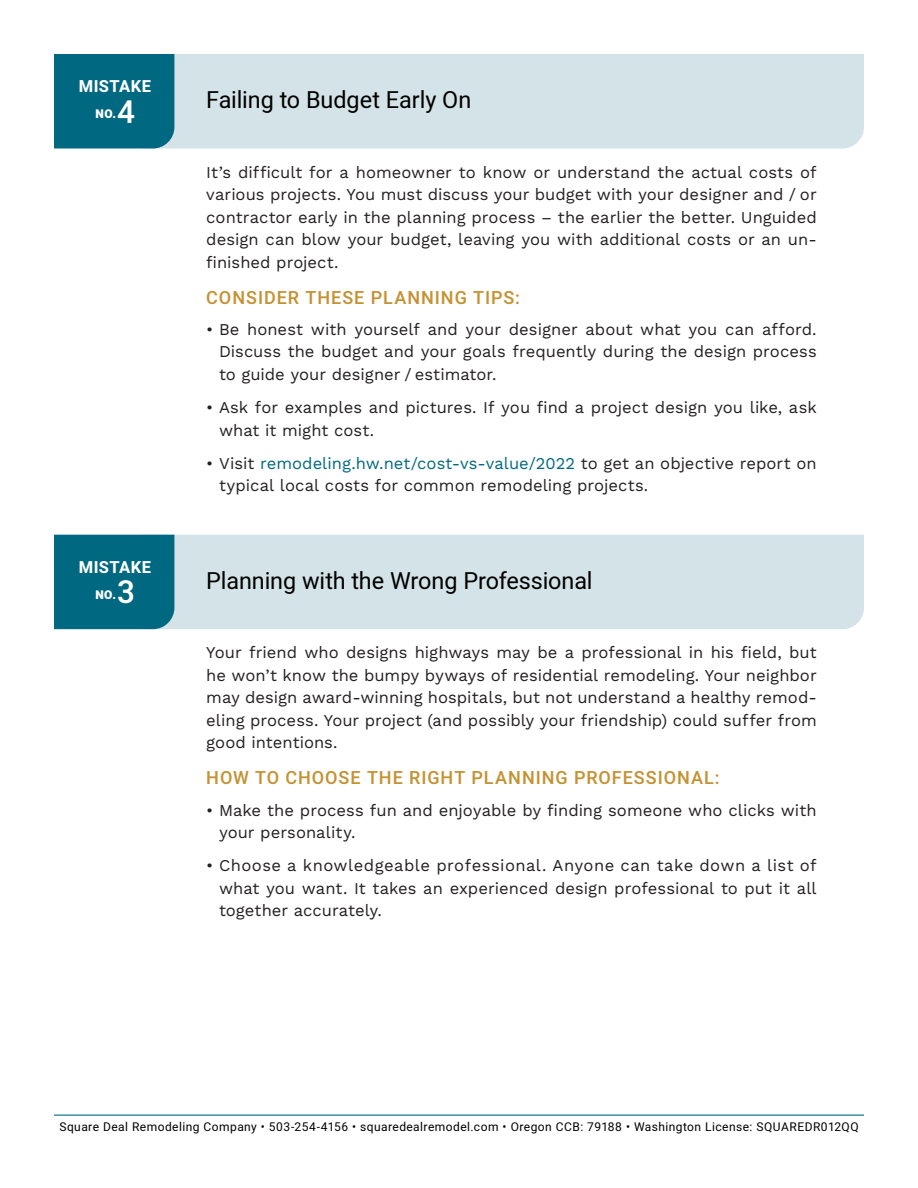
<style>
.page{position:relative;width:918px;height:1188px;background:#fff}
.page>*{position:absolute;margin:0;border:0;box-sizing:border-box;transform-origin:0 0}
.t1{font:500 31.5px "Heebo";color:#fff}
.new_mistake_header{font:23.4px "Heebo";letter-spacing:-.005em;color:#000}
.bullet_header{font:500 18px "Heebo";letter-spacing:.055em;color:#c59233}
.new_bullets{font:16.5px/22.5px "Work Sans";color:#231f20}
.para{font:16.5px/22.5px "Work Sans";color:#231f20;text-align:justify}
.t2{font:700 16.5px "Heebo";letter-spacing:.03em;color:#fff}
.t3{font:12px "Heebo";letter-spacing:.035em;color:#000}
.t4{font:900 12px "Heebo";color:#fff}
.s1{color:#006880}
</style>
<div class="page">
<div style="left:174px;top:54px;width:690px;height:95px;background:#d4e3e7"></div>
<div style="left:54px;top:54px;width:120px;height:95px;background:#006880"></div>
<div style="left:174px;top:535px;width:690px;height:94px;background:#d4e3e7"></div>
<div style="left:54px;top:535px;width:120px;height:94px;background:#006880"></div>
<hr style="left:54px;top:1115px;width:810px;height:1px;background:#006880">
<p class="t2" style="left:79px;top:75px;width:74px">MISTAKE</p>
<p class="t4" style="left:96px;top:106px;width:22px">NO.</p>
<p class="t1" style="left:117px;top:90px;width:19px">4</p>
<p class="t2" style="left:79px;top:555px;width:74px">MISTAKE</p>
<p class="t4" style="left:96px;top:586px;width:22px">NO.</p>
<p class="t1" style="left:117px;top:570px;width:19px">3</p>
<p class="new_mistake_header" style="left:206px;top:84px;width:267px">Failing to Budget Early On</p>
<p class="para" style="left:206px;top:162px;width:612px">It’s difficult for a homeowner to know or understand the actual costs of various projects. You must discuss your budget with your designer and / or contractor early in the planning process – the earlier the better. Unguided design can blow your budget, leaving you with additional costs or an un&shy;finished project.</p>
<p class="bullet_header" style="left:206px;top:285px;width:315px">CONSIDER THESE PLANNING TIPS:</p>
<p class="new_bullets" style="left:219px;top:319px;width:599px;text-align:justify;text-indent:-13px">• Be honest with yourself and your designer about what you can afford.<br>Discuss the budget and your goals frequently during the design process to guide your designer / estimator.</p>
<p class="new_bullets" style="left:219px;top:397px;width:599px;text-indent:-13px">• Ask for examples and pictures. If you find a project design you like, ask what it might cost.</p>
<p class="new_bullets" style="left:219px;top:453px;width:599px;text-indent:-13px">• Visit <span class="s1">remodeling.hw.net/cost-vs-value/2022</span> to get an objective report on typical local costs for common remodeling projects.</p>
<p class="new_mistake_header" style="left:206px;top:565px;width:388px">Planning with the Wrong Professional</p>
<p class="para" style="left:206px;top:642px;width:612px">Your friend who designs highways may be a professional in his field, but he won’t know the bumpy byways of residential remodeling. Your neighbor may design award-winning hospitals, but not understand a healthy remod&shy;eling process. Your project (and possibly your friendship) could suffer from good intentions.</p>
<p class="bullet_header" style="left:206px;top:766px;width:515px">HOW TO CHOOSE THE RIGHT PLANNING PROFESSIONAL:</p>
<p class="new_bullets" style="left:219px;top:799px;width:599px;text-indent:-13px">• Make the process fun and enjoyable by finding someone who clicks with your personality.</p>
<p class="new_bullets" style="left:219px;top:855px;width:599px;text-align:justify;text-indent:-13px">• Choose a knowledgeable professional. Anyone can take down a list of what you want. It takes an experienced design professional to put it all together accurately.</p>
<p class="t3" style="left:59px;top:1119px;width:801px">Square Deal Remodeling Company • 503-254-4156 • squaredealremodel.com • Oregon CCB: 79188 • Washington License: SQUAREDR012QQ</p>
</div>
